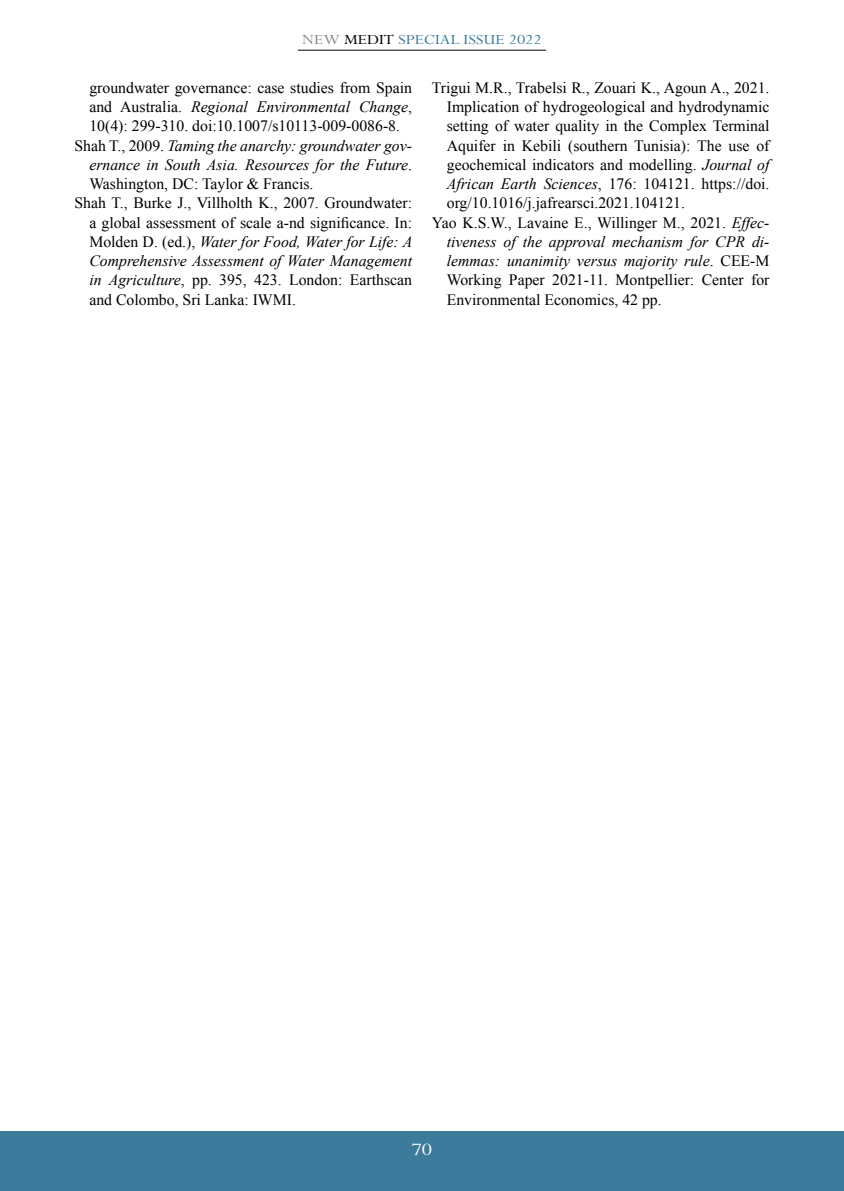
<style>
.page{position:relative;width:844px;height:1191px;background:#fff}
.page>*{position:absolute;margin:0;border:0;box-sizing:border-box;transform-origin:0 0}
.t1{font:19.6px "Perpetua Std";color:#fff;scale:1.15 1}
.t2{font:15.75px "Times New Roman";color:#000}
.t3{font:italic 15.75px "Times New Roman";color:#000}
.t4{font:15.75px "Perpetua Std";color:#3c7b9b;scale:1.15 1}
.s1{color:#878787}
.s2{color:#000}
.s3{font-style:normal}
.s4{font-style:italic}
</style>
<div class="page">
<div style="left:0;top:1131px;width:843px;height:60px;background:#3c7b9b"></div>
<hr style="left:298px;top:50px;width:248px;height:1px;background:#000">
<p class="t4" style="left:302px;top:31px;width:210px"><span class="s1">NEW</span> <span class="s2">MEDIT</span> SPECIAL ISSUE 2022</p>
<p class="t2" style="left:89px;top:77px;width:324px">groundwater governance: case studies from Spain</p>
<p class="t3" style="left:89px;top:96px;width:324px"><span class="s3">and Australia.</span> Regional Environmental Change<span class="s3">,</span></p>
<p class="t2" style="left:89px;top:115px;width:312px">10(4): 299-310. doi:10.1007/s10113-009-0086-8.</p>
<p class="t3" style="left:74px;top:134px;width:339px"><span class="s3">Shah T., 2009.</span> Taming the anarchy: groundwater gov-</p>
<p class="t3" style="left:89px;top:154px;width:324px">ernance in South Asia. Resources for the Future<span class="s3">.</span></p>
<p class="t2" style="left:89px;top:173px;width:225px">Washington, DC: Taylor &amp; Francis.</p>
<p class="t2" style="left:74px;top:192px;width:339px">Shah T., Burke J., Villholth K., 2007. Groundwater:</p>
<p class="t2" style="left:89px;top:212px;width:324px">a global assessment of scale a-nd significance. In:</p>
<p class="t3" style="left:89px;top:231px;width:324px"><span class="s3">Molden D. (ed.),</span> Water for Food, Water for Life: A</p>
<p class="t3" style="left:89px;top:250px;width:324px">Comprehensive Assessment of Water Management</p>
<p class="t2" style="left:89px;top:269px;width:324px"><span class="s4">in Agriculture</span>, pp. 395, 423. London: Earthscan</p>
<p class="t2" style="left:89px;top:289px;width:208px">and Colombo, Sri Lanka: IWMI.</p>
<p class="t2" style="left:432px;top:77px;width:339px">Trigui M.R., Trabelsi R., Zouari K., Agoun A., 2021.</p>
<p class="t2" style="left:446px;top:96px;width:324px">Implication of hydrogeological and hydrodynamic</p>
<p class="t2" style="left:446px;top:115px;width:324px">setting of water quality in the Complex Terminal</p>
<p class="t2" style="left:446px;top:135px;width:324px">Aquifer in Kebili (southern Tunisia): The use of</p>
<p class="t2" style="left:446px;top:154px;width:324px">geochemical indicators and modelling. <span class="s4">Journal of</span></p>
<p class="t2" style="left:446px;top:173px;width:324px"><span class="s4">African Earth Sciences</span>, 176: 104121. https://doi.</p>
<p class="t2" style="left:446px;top:192px;width:240px">org/10.1016/j.jafrearsci.2021.104121.</p>
<p class="t2" style="left:432px;top:212px;width:339px">Yao K.S.W., Lavaine E., Willinger M., 2021. <span class="s4">Effec-</span></p>
<p class="t3" style="left:446px;top:231px;width:324px">tiveness of the approval mechanism for CPR di-</p>
<p class="t3" style="left:446px;top:250px;width:324px">lemmas: unanimity versus majority rule<span class="s3">. CEE-M</span></p>
<p class="t2" style="left:446px;top:269px;width:324px">Working Paper 2021-11. Montpellier: Center for</p>
<p class="t2" style="left:446px;top:289px;width:216px">Environmental Economics, 42 pp.</p>
<p class="t1" style="left:411px;top:1139px;width:19px">70</p>
</div>
